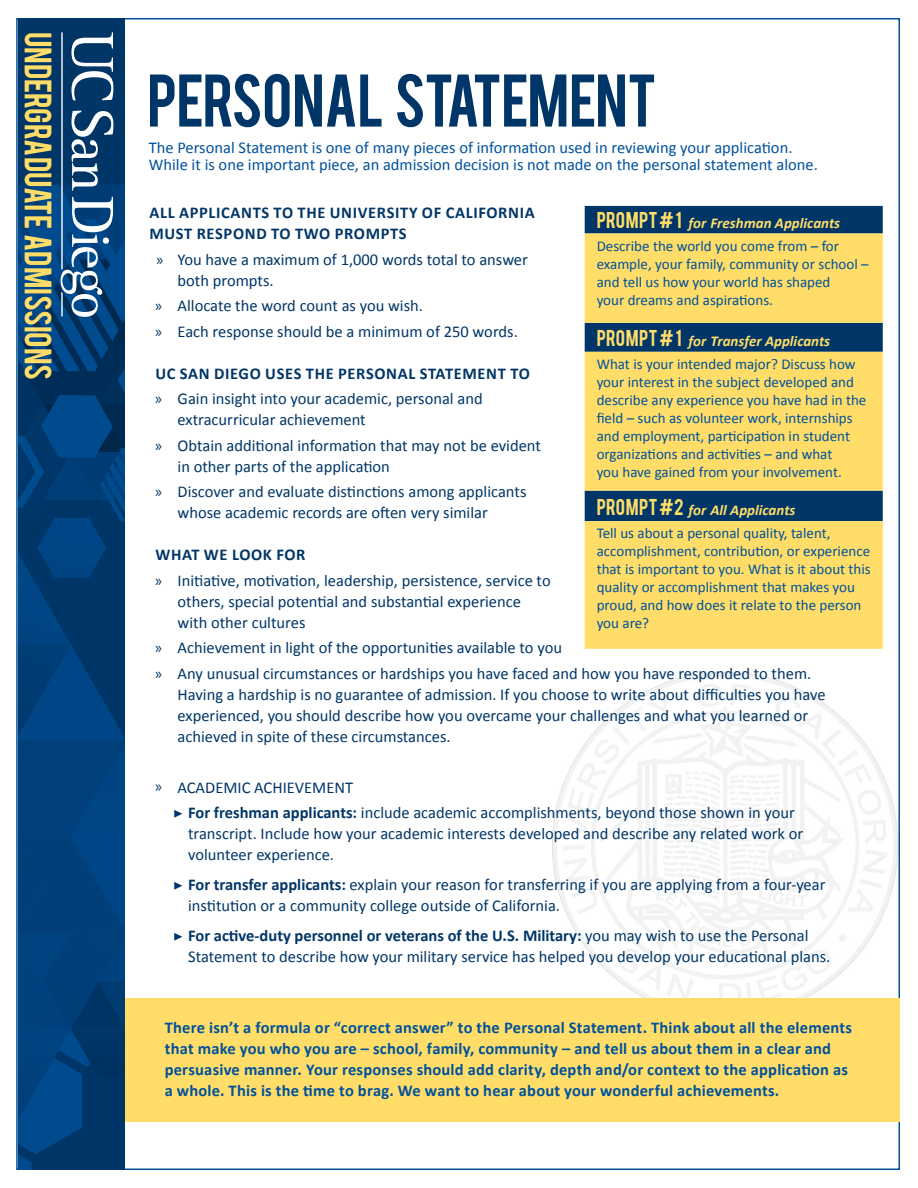
<style>
.page{position:relative;width:918px;height:1188px;background:#fff}
.page>*{position:absolute;margin:0;border:0;box-sizing:border-box;transform-origin:0 0}
.t1{font:58.5px "Bebas";letter-spacing:-.01em;color:#003667}
.t2{font:30px "Bebas";letter-spacing:-.005em;color:#ffdd68}
.t3{font:16.5px/21px "Calibri";color:#003667}
.t4{font:700 16.5px/21px "Calibri";letter-spacing:.01em;color:#01519b}
.t5{font:16.5px/16.5px "Calibri";color:#01519b}
.t6{font:700 16.5px/21px "Calibri";letter-spacing:.04em;color:#003667}
.t7{font:15px/18px "Calibri";color:#01519b}
.t8{font:italic 700 15px "Calibri";color:#ffdd68}
.s1{font-family:"Bebas";font-weight:400;font-style:normal;font-size:18px}
.s2{font-family:"Myriad Pro"}
.s3{font-family:"Minion Pro"}
.s4{font-weight:700}
</style>
<div class="page">
<img style="left:553px;top:672px;width:345px;height:327px">
<div style="left:124px;top:999px;width:776px;height:123px;background:#ffdd68"></div>
<svg style="left:18px;top:32px;width:106px;height:1138px;background:#08437a"></svg>
<div style="left:585px;top:206px;width:298px;height:28px;background:#003667"></div>
<svg style="left:585px;top:234px;width:298px;height:415px;background:#dac568"></svg>
<p class="t2" style="left:60px;top:32px;width:350px;rotate:90deg">UNDERGRADUATE ADMISSIONS</p>
<p class="t1" style="left:147px;top:58px;width:511px">PERSONAL STATEMENT</p>
<p class="t5" style="left:149px;top:139px;width:671px">The Personal Statement is one of many pieces of information used in reviewing your application.<br>While it is one important piece, an admission decision is not made on the personal statement alone.</p>
<p class="t8" style="left:597px;top:213px;width:245px"><span class="s1">PROMPT # 1</span> for Freshman Applicants</p>
<p class="t7" style="left:597px;top:236px;width:273px">Describe the world you come from – for example, your family, community or school – and tell us how your world has shaped<br>your dreams and aspirations.</p>
<p class="t8" style="left:597px;top:332px;width:235px"><span class="s1">PROMPT # 1</span> for Transfer Applicants</p>
<p class="t7" style="left:597px;top:354px;width:271px">What is your intended major? Discuss how your interest in the subject developed and describe any experience you have had in the field – such as volunteer work, internships and employment, participation in student organizations and activities – and what<br>you have gained from your involvement.</p>
<p class="t8" style="left:597px;top:501px;width:200px"><span class="s1">PROMPT #2</span> for All Applicants</p>
<p class="t7" style="left:597px;top:524px;width:276px">Tell us about a personal quality, talent, accomplishment, contribution, or experience that is important to you. What is it about this quality or accomplishment that makes you proud, and how does it relate to the person you are?</p>
<p class="t6" style="left:149px;top:202px;width:387px">ALL APPLICANTS TO THE UNIVERSITY OF CALIFORNIA<br>MUST RESPOND TO TWO PROMPTS</p>
<p class="t3" style="left:178px;top:248px;width:352px;text-indent:-21px"><span class="s2">»</span> You have a maximum of 1,000 words total to answer both prompts.</p>
<p class="t3" style="left:155px;top:295px;width:269px"><span class="s2">»</span> Allocate the word count as you wish.</p>
<p class="t3" style="left:155px;top:320px;width:364px"><span class="s2">»</span> Each response should be a minimum of 250 words.</p>
<p class="t6" style="left:155px;top:362px;width:376px">UC SAN DIEGO USES THE PERSONAL STATEMENT TO</p>
<p class="t3" style="left:178px;top:388px;width:307px;text-indent:-23px"><span class="s2">»</span> Gain insight into your academic, personal and extracurricular achievement</p>
<p class="t3" style="left:178px;top:434px;width:365px;text-indent:-23px"><span class="s2">»</span> Obtain additional information that may not be evident in other parts of the application</p>
<p class="t3" style="left:178px;top:481px;width:350px;text-indent:-23px"><span class="s2">»</span> Discover and evaluate distinctions among applicants whose academic records are often very similar</p>
<p class="t6" style="left:155px;top:544px;width:152px">WHAT WE LOOK FOR</p>
<p class="t3" style="left:178px;top:569px;width:375px;text-indent:-23px"><span class="s2">»</span> Initiative, motivation, leadership, persistence, service to others, special potential and substantial experience with other cultures</p>
<p class="t3" style="left:155px;top:637px;width:408px"><span class="s2">»</span> Achievement in light of the opportunities available to you</p>
<p class="t3" style="left:178px;top:662px;width:650px;text-indent:-22px"><span class="s2">»</span> Any unusual circumstances or hardships you have faced and how you have responded to them.<br>Having a hardship is no guarantee of admission. If you choose to write about difficulties you have experienced, you should describe how you overcame your challenges and what you learned or achieved in spite of these circumstances.</p>
<p class="t3" style="left:155px;top:776px;width:200px"><span class="s2">»</span> ACADEMIC ACHIEVEMENT</p>
<p class="t3" style="left:188px;top:802px;width:617px;text-indent:-15px"><span class="s3">▶</span> <span class="s4">For freshman applicants:</span> include academic accomplishments, beyond those shown in your transcript. Include how your academic interests developed and describe any related work or volunteer experience.</p>
<p class="t3" style="left:188px;top:874px;width:639px;text-indent:-15px"><span class="s3">▶</span> <span class="s4">For transfer applicants:</span> explain your reason for transferring if you are applying from a four-year institution or a community college outside of California.</p>
<p class="t3" style="left:188px;top:925px;width:644px;text-indent:-15px"><span class="s3">▶</span> <span class="s4">For active-duty personnel or veterans of the U.S. Military:</span> you may wish to use the Personal<br>Statement to describe how your military service has helped you develop your educational plans.</p>
<p class="t4" style="left:165px;top:1016px;width:689px">There isn’t a formula or “correct answer” to the Personal Statement. Think about all the elements that make you who you are – school, family, community – and tell us about them in a clear and persuasive manner. Your responses should add clarity, depth and/or context to the application as a whole. This is the time to brag. We want to hear about your wonderful achievements.</p>
</div>
